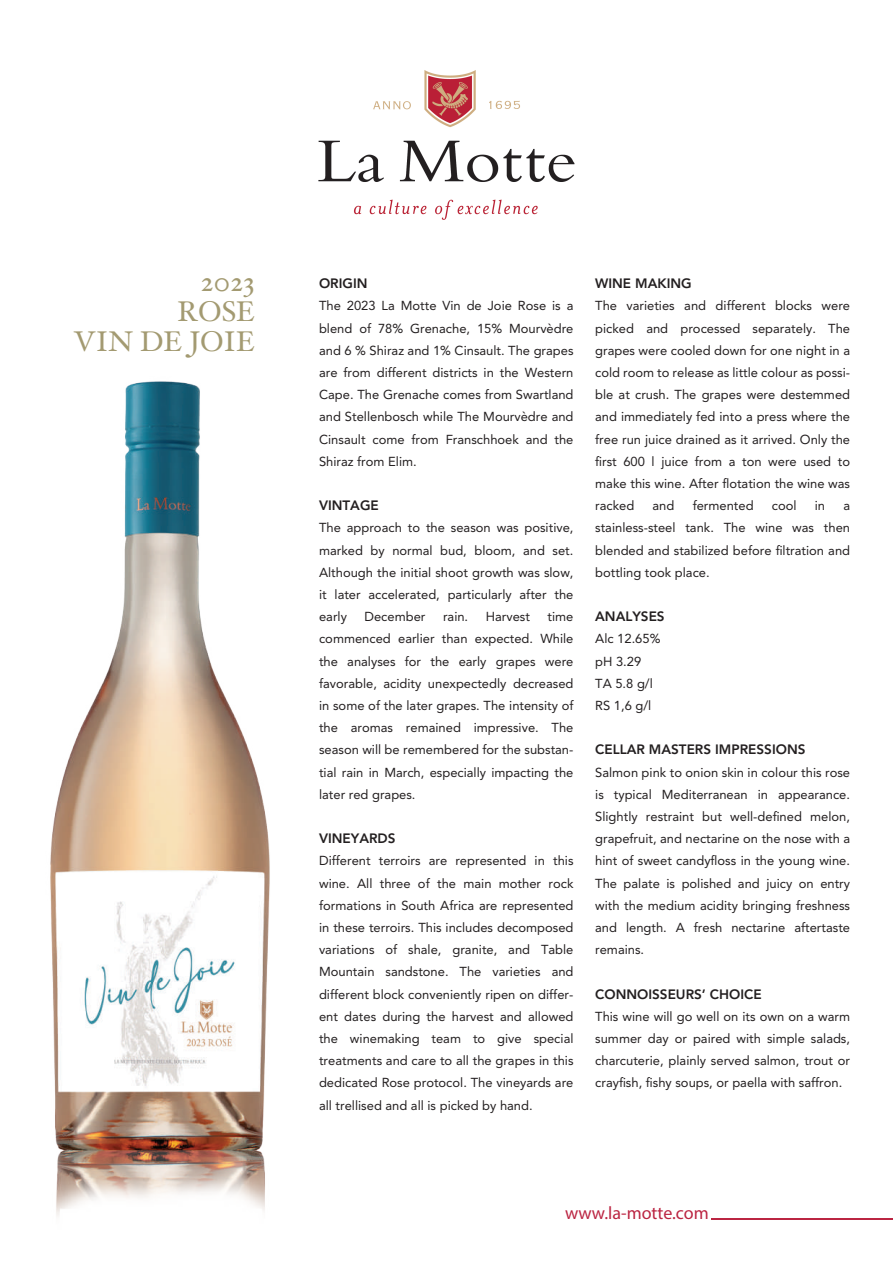
<style>
.page{position:relative;width:893px;height:1263px;background:#fff}
.page>*{position:absolute;margin:0;border:0;box-sizing:border-box;transform-origin:0 0}
.t1{font:28.5px/30px "Hoefler Text";color:#a39a71;text-align:right}
.t2{font:18px "Myriad Pro";color:#bb2542}
.t3{font:800 13.5px "Avenir LT Pro";color:#231f20}
.t4{font:12.9px/22.2px "Avenir LT Pro";color:#231f20;text-align:justify}
</style>
<div class="page">
<img style="left:318px;top:70px;width:257px;height:150px">
<hr style="left:711px;top:1218px;width:182px;height:1px;background:#bb2542">
<img style="left:50px;top:381px;width:220px;height:835px">
<h1 class="t1" style="left:74px;top:266px;width:182px">2023<br>ROSE<br>VIN DE JOIE</h1>
<p class="t3" style="left:319px;top:275px;width:50px">ORIGIN</p>
<p class="t4" style="left:319px;top:295px;width:256px">The 2023 La Motte Vin de Joie Rose is a blend of 78% Grenache, 15% Mourvèdre and 6 % Shiraz and 1% Cinsault. The grapes are from different districts in the Western Cape. The Grenache comes from Swartland and Stellenbosch while The Mourvèdre and Cinsault come from Franschhoek and the Shiraz from Elim.</p>
<p class="t3" style="left:319px;top:497px;width:61px">VINTAGE</p>
<p class="t4" style="left:319px;top:517px;width:256px">The approach to the season was positive, marked by normal bud, bloom, and set.<br>Although the initial shoot growth was slow, it later accelerated, particularly after the early</p>
<p class="t4" style="left:364px;top:605px;width:62px">December</p>
<p class="t4" style="left:443px;top:605px;width:27px">rain.</p>
<p class="t4" style="left:486px;top:605px;width:46px">Harvest</p>
<p class="t4" style="left:319px;top:605px;width:256px;text-indent:228px">time commenced earlier than expected. While the analyses for the early grapes were favorable, acidity unexpectedly decreased in some of the later grapes. The intensity of the aromas remained impressive. The season will be remembered for the substan&shy;tial rain in March, especially impacting the later red grapes.</p>
<p class="t3" style="left:319px;top:830px;width:78px">VINEYARDS</p>
<p class="t4" style="left:319px;top:850px;width:256px">Different terroirs are represented in this wine. All three of the main mother rock formations in South Africa are represented in these terroirs. This includes decomposed variations of shale, granite, and Table Mountain sandstone. The varieties and different block conveniently ripen on differ&shy;ent dates during the harvest and allowed the winemaking team to give special treatments and care to all the grapes in this dedicated Rose protocol. The vineyards are all trellised and all is picked by hand.</p>
<p class="t3" style="left:595px;top:275px;width:98px">WINE MAKING</p>
<p class="t4" style="left:595px;top:295px;width:256px">The varieties and different blocks were picked and processed separately. The grapes were cooled down for one night in a cold room to release as little colour as possi&shy;ble at crush. The grapes were destemmed and immediately fed into a press where the free run juice drained as it arrived. Only the first 600 l juice from a ton were used to make this wine. After flotation the wine was racked</p>
<p class="t4" style="left:653px;top:494px;width:23px">and</p>
<p class="t4" style="left:693px;top:494px;width:62px">fermented</p>
<p class="t4" style="left:772px;top:494px;width:26px">cool</p>
<p class="t4" style="left:815px;top:494px;width:12px">in</p>
<p class="t4" style="left:595px;top:494px;width:256px;text-indent:248px">a stainless-steel tank. The wine was then blended and stabilized before filtration and bottling took place.</p>
<p class="t3" style="left:595px;top:608px;width:71px">ANALYSES</p>
<p class="t4" style="left:595px;top:628px;width:67px;text-align:left">Alc 12.65% pH 3.29<br>TA 5.8 g/l<br>RS 1,6 g/l</p>
<p class="t3" style="left:595px;top:742px;width:212px">CELLAR MASTERS IMPRESSIONS</p>
<p class="t4" style="left:595px;top:761px;width:256px">Salmon pink to onion skin in colour this rose is typical Mediterranean in appearance.<br>Slightly restraint but well-defined melon, grapefruit, and nectarine on the nose with a hint of sweet candyfloss in the young wine.<br>The palate is polished and juicy on entry with the medium acidity bringing freshness and length. A fresh nectarine aftertaste remains.</p>
<p class="t3" style="left:595px;top:986px;width:168px">CONNOISSEURS’ CHOICE</p>
<p class="t4" style="left:595px;top:1005px;width:256px">This wine will go well on its own on a warm summer day or paired with simple salads, charcuterie, plainly served salmon, trout or crayfish, fishy soups, or paella with saffron.</p>
<h2 class="t2" style="left:565px;top:1202px;width:145px">www.la-motte.com</h2>
</div>
